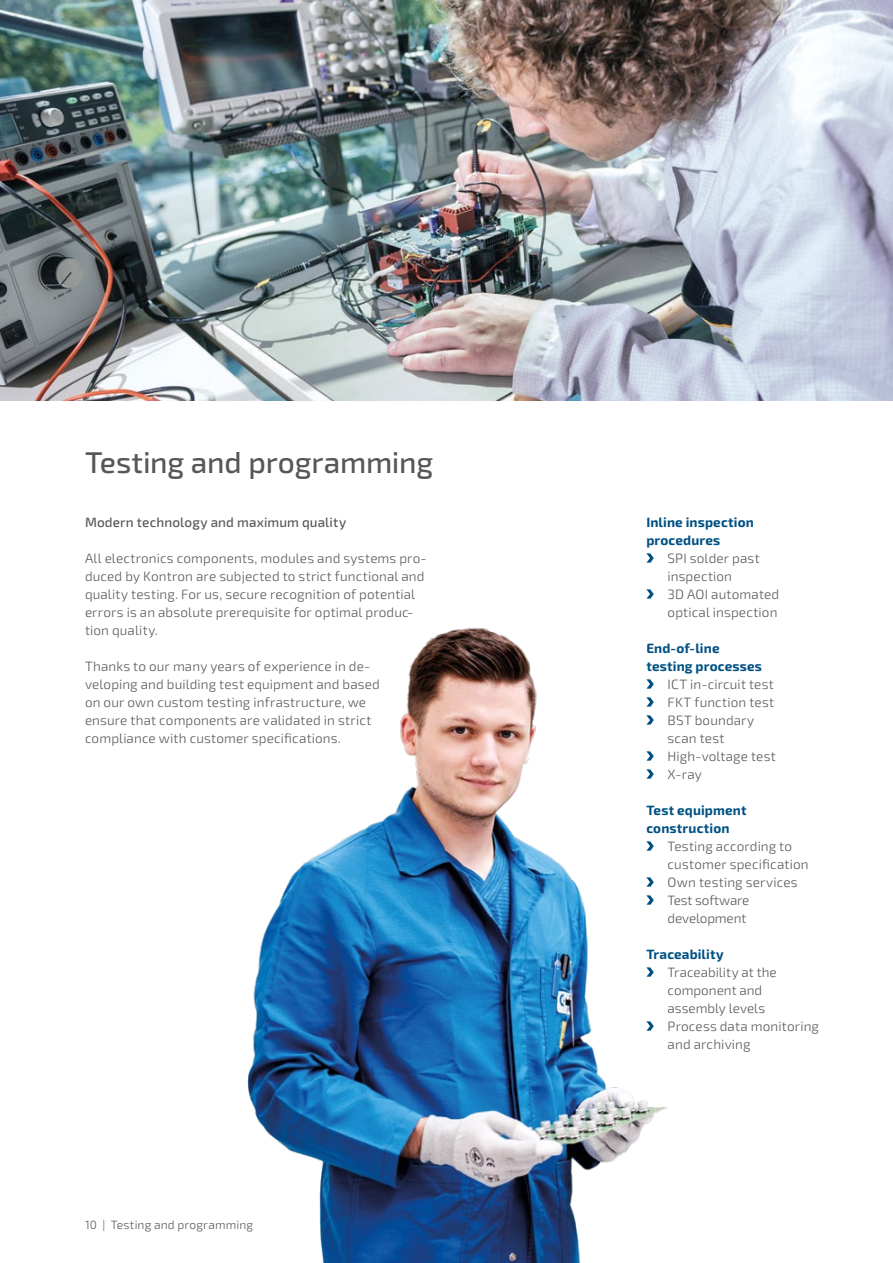
<style>
.page{position:relative;width:893px;height:1263px;background:#fff}
.page>*{position:absolute;margin:0;border:0;box-sizing:border-box;transform-origin:0 0}
.t1{font:500 30px "Sn T";letter-spacing:-.01em;color:#575756}
.t2{font:300 13.5px/18px "Sn T";letter-spacing:.01em;color:#575756}
.t3{font:700 13.5px/18px "Sn T";letter-spacing:.01em;color:#005083}
.t4{font:500 13.5px "Sn T";letter-spacing:.01em;color:#575756}
.t5{font:300 12px "Sn T";letter-spacing:.015em;color:#575756}
</style>
<div class="page">
<img style="left:0;top:0;width:893px;height:401px">
<img style="left:247px;top:627px;width:421px;height:636px">
<svg style="left:646px;top:553px;width:8px;height:10px"></svg>
<svg style="left:646px;top:589px;width:8px;height:10px"></svg>
<svg style="left:646px;top:679px;width:8px;height:10px"></svg>
<svg style="left:646px;top:697px;width:8px;height:10px"></svg>
<svg style="left:646px;top:715px;width:8px;height:10px"></svg>
<svg style="left:646px;top:751px;width:8px;height:10px"></svg>
<svg style="left:646px;top:769px;width:8px;height:10px"></svg>
<svg style="left:646px;top:841px;width:8px;height:10px"></svg>
<svg style="left:646px;top:877px;width:8px;height:10px"></svg>
<svg style="left:646px;top:895px;width:8px;height:10px"></svg>
<svg style="left:646px;top:967px;width:8px;height:10px"></svg>
<svg style="left:646px;top:1021px;width:8px;height:10px"></svg>
<h1 class="t1" style="left:85px;top:444px;width:350px">Testing and programming</h1>
<p class="t4" style="left:85px;top:514px;width:263px">Modern technology and maximum quality</p>
<p class="t2" style="left:85px;top:549px;width:343px">All electronics components, modules and systems pro&shy;duced by Kontron are subjected to strict functional and quality testing. For us, secure recognition of potential errors is an absolute prerequisite for optimal produc&shy;tion quality.</p>
<p class="t2" style="left:85px;top:657px;width:296px">Thanks to our many years of experience in de&shy;veloping and building test equipment and based on our own custom testing infrastructure, we ensure that components are validated in strict compliance with customer specifications.</p>
<p class="t5" style="left:85px;top:1217px;width:170px">10 | Testing and programming</p>
<p class="t3" style="left:646px;top:513px;width:109px">Inline inspection procedures</p>
<p class="t2" style="left:668px;top:549px;width:113px">SPI solder past inspection<br>3D AOI automated optical inspection</p>
<p class="t3" style="left:646px;top:639px;width:117px">End-of-line testing processes</p>
<p class="t2" style="left:668px;top:675px;width:110px">ICT in-circuit test<br>FKT function test<br>BST boundary scan test<br>High-voltage test<br>X-ray</p>
<p class="t3" style="left:646px;top:801px;width:102px">Test equipment construction</p>
<p class="t2" style="left:668px;top:837px;width:143px">Testing according to customer specification<br>Own testing services<br>Test software development</p>
<p class="t3" style="left:646px;top:945px;width:79px">Traceability</p>
<p class="t2" style="left:668px;top:963px;width:153px">Traceability at the component and assembly levels<br>Process data monitoring and archiving</p>
</div>
